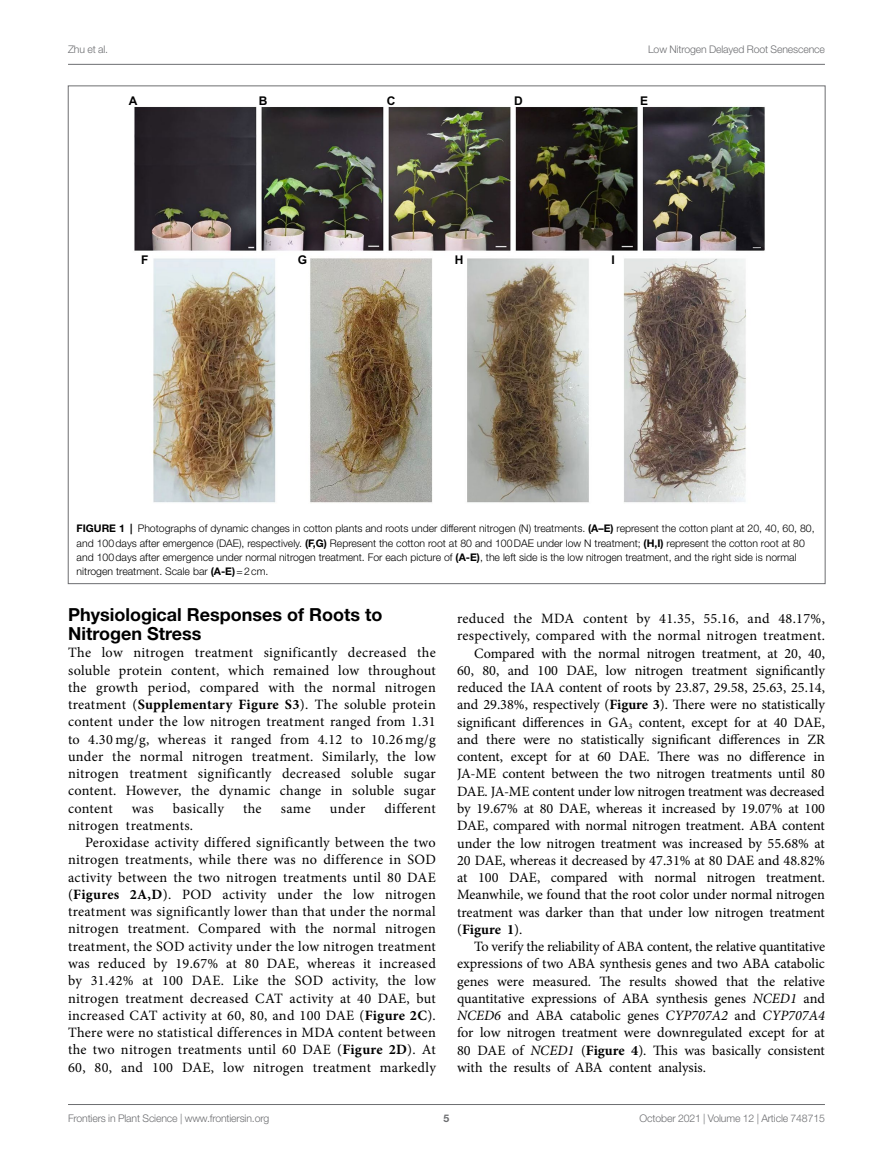
<style>
.page{position:relative;width:893px;height:1170px;background:#fff}
.page>*{position:absolute;margin:0;border:0;box-sizing:border-box;transform-origin:0 0}
.HEAD_2{font:700 18px/18.8px "Helvetica Neue LT Std";color:#000}
.TEXT{font:14.25px/17.2px "Minion Pro";letter-spacing:.01em;color:#000;text-align:justify}
.TEXT_FLUSH{font:14.25px/17.2px "Minion Pro";letter-spacing:.02em;color:#000;text-align:justify}
.t1{font:700 12px "Arial";color:#000}
.FIG_LEG{font:300 10.5px/14.2px "Helvetica Neue LT Std";color:#000}
.t2{font:300 10.5px "Helvetica Neue LT Std";letter-spacing:-.015em;color:#6d6e71}
.t3{font:700 10.5px "Helvetica Neue LT Std";color:#6d6e71}
.s1{font-weight:700}
.s2{font-style:italic}
</style>
<div class="page">
<hr style="left:68px;top:64px;width:757px;height:1px;background:#6d6e71">
<hr style="left:68px;top:1104px;width:757px;height:1px;background:#6d6e71">
<img style="left:134px;top:106px;width:632px;height:397px">
<p class="t2" style="left:68px;top:42px;width:42px">Zhu et al.</p>
<p class="t2" style="left:648px;top:42px;width:178px">Low Nitrogen Delayed Root Senescence</p>
<p class="t1" style="left:129px;top:93px;width:10px">A</p>
<p class="t1" style="left:259px;top:93px;width:10px">B</p>
<p class="t1" style="left:387px;top:93px;width:10px">C</p>
<p class="t1" style="left:514px;top:93px;width:10px">D</p>
<p class="t1" style="left:640px;top:93px;width:10px">E</p>
<p class="t1" style="left:141px;top:251px;width:9px">F</p>
<p class="t1" style="left:298px;top:251px;width:11px">G</p>
<p class="t1" style="left:455px;top:251px;width:10px">H</p>
<p class="t1" style="left:612px;top:251px;width:5px">I</p>
<p class="FIG_LEG" style="left:77px;top:521px;width:739px"><span class="s1">FIGURE 1 |</span> Photographs of dynamic changes in cotton plants and roots under different nitrogen (N) treatments. <span class="s1">(A–E)</span> represent the cotton plant at 20, 40, 60, 80, and 100days after emergence (DAE), respectively. <span class="s1">(F,G)</span> Represent the cotton root at 80 and 100DAE under low N treatment; <span class="s1">(H,I)</span> represent the cotton root at 80 and 100days after emergence under normal nitrogen treatment. For each picture of <span class="s1">(A-E)</span>, the left side is the low nitrogen treatment, and the right side is normal nitrogen treatment. Scale bar <span class="s1">(A-E)</span>=2cm.</p>
<p class="HEAD_2" style="left:68px;top:605px;width:316px">Physiological Responses of Roots to<br>Nitrogen Stress</p>
<p class="TEXT_FLUSH" style="left:68px;top:644px;width:369px">The low nitrogen treatment significantly decreased the soluble protein content, which remained low throughout the growth period, compared with the normal nitrogen treatment (<span class="s1">Supplementary Figure S3</span>). The soluble protein content under the low nitrogen treatment ranged from 1.31 to 4.30 mg/g, whereas it ranged from 4.12 to 10.26 mg/g under the normal nitrogen treatment. Similarly, the low nitrogen treatment significantly decreased soluble sugar content. However, the dynamic change in soluble sugar content</p>
<p class="TEXT_FLUSH" style="left:132px;top:799px;width:23px">was</p>
<p class="TEXT_FLUSH" style="left:173px;top:799px;width:53px">basically</p>
<p class="TEXT_FLUSH" style="left:243px;top:799px;width:20px">the</p>
<p class="TEXT_FLUSH" style="left:281px;top:799px;width:32px">same</p>
<p class="TEXT_FLUSH" style="left:330px;top:799px;width:37px">under</p>
<p class="TEXT_FLUSH" style="left:384px;top:799px;width:53px">different</p>
<p class="TEXT_FLUSH" style="left:68px;top:816px;width:127px">nitrogen treatments.</p>
<p class="TEXT" style="left:68px;top:834px;width:369px;text-indent:17px">Peroxidase activity differed significantly between the two nitrogen treatments, while there was no difference in SOD activity between the two nitrogen treatments until 80 DAE (<span class="s1">Figures 2A,D</span>). POD activity under the low nitrogen treatment was significantly lower than that under the normal nitrogen treatment. Compared with the normal nitrogen treatment, the SOD activity under the low nitrogen treatment was reduced by 19.67% at 80 DAE, whereas it increased by 31.42% at 100 DAE. Like the SOD activity, the low nitrogen treatment decreased CAT activity at 40 DAE, but increased CAT activity at 60, 80, and 100 DAE (<span class="s1">Figure 2C</span>).<br>There were no statistical differences in MDA content between the two nitrogen treatments until 60 DAE (<span class="s1">Figure 2D</span>). At 60, 80, and 100 DAE, low nitrogen treatment markedly</p>
<p class="TEXT" style="left:457px;top:610px;width:369px">reduced the MDA content by 41.35, 55.16, and 48.17%, respectively, compared with the normal nitrogen treatment.</p>
<p class="TEXT" style="left:457px;top:644px;width:369px;text-indent:17px">Compared with the normal nitrogen treatment, at 20, 40, 60, 80, and 100 DAE, low nitrogen treatment significantly reduced the IAA content of roots by 23.87, 29.58, 25.63, 25.14, and 29.38%, respectively (<span class="s1">Figure 3</span>). There were no statistically significant differences in GA<sub>3</sub> content, except for at 40 DAE, and there were no statistically significant differences in ZR content, except for at 60 DAE. There was no difference in JA-ME content between the two nitrogen treatments until 80<br>DAE. JA-ME content under low nitrogen treatment was decreased by 19.67% at 80 DAE, whereas it increased by 19.07% at 100<br>DAE, compared with normal nitrogen treatment. ABA content under the low nitrogen treatment was increased by 55.68% at 20 DAE, whereas it decreased by 47.31% at 80 DAE and 48.82% at 100 DAE, compared with normal nitrogen treatment.<br>Meanwhile, we found that the root color under normal nitrogen treatment was darker than that under low nitrogen treatment (<span class="s1">Figure 1</span>).</p>
<p class="TEXT" style="left:457px;top:937px;width:369px;text-indent:17px">To verify the reliability of ABA content, the relative quantitative expressions of two ABA synthesis genes and two ABA catabolic genes were measured. The results showed that the relative quantitative expressions of ABA synthesis genes <span class="s2">NCED1</span> and <span class="s2">NCED6</span> and ABA catabolic genes <span class="s2">CYP707A2</span> and <span class="s2">CYP707A4 </span>for low nitrogen treatment were downregulated except for at 80 DAE of <span class="s2">NCED1</span> (<span class="s1">Figure 4</span>). This was basically consistent with the results of ABA content analysis.</p>
<p class="t2" style="left:68px;top:1111px;width:203px">Frontiers in Plant Science | www.frontiersin.org</p>
<p class="t3" style="left:444px;top:1111px;width:7px">5</p>
<p class="t2" style="left:640px;top:1111px;width:187px">October 2021 | Volume 12 | Article 748715</p>
</div>
